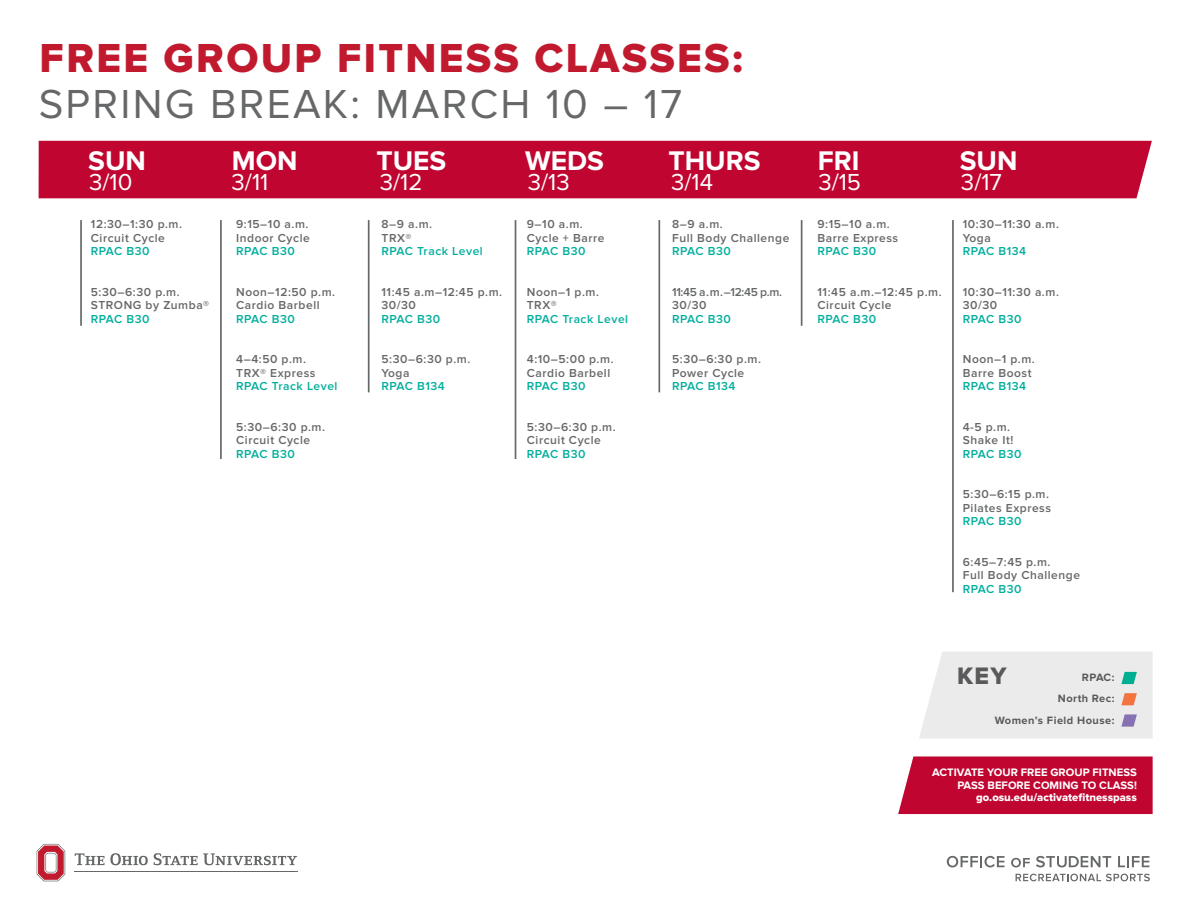
<style>
.page{position:relative;width:1188px;height:918px;background:#fff}
.page>*{position:absolute;margin:0;border:0;box-sizing:border-box;transform-origin:0 0}
.t1{font:42px "Proxima Nova Extrabld";letter-spacing:.055em;color:#c11a2f}
.t2{font:42px "Proxima Nova";letter-spacing:.055em;color:#656768}
.t3{font:700 28.05px "Proxima Nova";color:#fff}
.t4{font:24.75px "Proxima Nova Extrabld";color:#58595b}
.t5{font:24px "Proxima Nova";color:#fff}
.t6{font:600 12px/13.5px "Proxima Nova";letter-spacing:.045em;color:#656768}
.t7{font:600 12px "Proxima Nova";letter-spacing:.045em;color:#00ae9d}
.t8{font:600 12px/13.5px "Proxima Nova";letter-spacing:-.03em;color:#656768}
.t9{font:700 11.25px/12.5px "Proxima Nova";color:#fff;text-align:right}
.t10{font:11.25px "Proxima Nova Extrabld";color:#fff}
.t11{font:700 11.1px/21.3px "Proxima Nova";letter-spacing:.045em;color:#58595b;text-align:right}
</style>
<div class="page">
<svg style="left:947px;top:856px;width:58px;height:11px"></svg>
<svg style="left:1011px;top:858px;width:19px;height:9px"></svg>
<svg style="left:1036px;top:856px;width:75px;height:11px"></svg>
<svg style="left:1118px;top:856px;width:31px;height:11px"></svg>
<svg style="left:1016px;top:874px;width:134px;height:7px"></svg>
<hr style="left:75px;top:871px;width:223px;height:1px;background:#656768">
<svg style="left:37px;top:844px;width:28px;height:37px"></svg>
<svg style="left:75px;top:853px;width:73px;height:12px"></svg>
<svg style="left:154px;top:853px;width:143px;height:12px"></svg>
<div style="left:38px;top:141px;width:1114px;height:57px;background:#c00630"></div>
<hr style="left:220px;top:220px;width:2px;height:239px;background:#656768">
<hr style="left:80px;top:220px;width:2px;height:106px;background:#656768">
<hr style="left:368px;top:220px;width:2px;height:172px;background:#656768">
<hr style="left:515px;top:220px;width:1px;height:239px;background:#656768">
<hr style="left:658px;top:220px;width:2px;height:172px;background:#656768">
<hr style="left:801px;top:220px;width:1px;height:106px;background:#656768">
<hr style="left:952px;top:220px;width:2px;height:372px;background:#656768">
<svg style="left:919px;top:651px;width:234px;height:88px;background:#e9eaea"></svg>
<div style="left:898px;top:756px;width:255px;height:58px;background:#c00630"></div>
<h1 class="t1" style="left:40px;top:33px;width:705px">FREE GROUP FITNESS CLASSES:</h1>
<h1 class="t2" style="left:39px;top:80px;width:645px">SPRING BREAK: MARCH 10 – 17</h1>
<h2 class="t3" style="left:88px;top:144px;width:59px">SUN</h2>
<h2 class="t3" style="left:232px;top:144px;width:67px">MON</h2>
<h2 class="t3" style="left:376px;top:144px;width:71px">TUES</h2>
<h2 class="t3" style="left:525px;top:144px;width:80px">WEDS</h2>
<h2 class="t3" style="left:668px;top:144px;width:94px">THURS</h2>
<h2 class="t3" style="left:818px;top:144px;width:43px">FRI</h2>
<h2 class="t3" style="left:960px;top:144px;width:59px">SUN</h2>
<h3 class="t5" style="left:89px;top:168px;width:45px">3/10</h3>
<h3 class="t5" style="left:232px;top:168px;width:38px">3/11</h3>
<h3 class="t5" style="left:380px;top:168px;width:44px">3/12</h3>
<h3 class="t5" style="left:528px;top:168px;width:43px">3/13</h3>
<h3 class="t5" style="left:671px;top:168px;width:43px">3/14</h3>
<h3 class="t5" style="left:818px;top:168px;width:44px">3/15</h3>
<h3 class="t5" style="left:961px;top:168px;width:42px">3/17</h3>
<p class="t6" style="left:91px;top:218px;width:93px">12:30–1:30 p.m.<br>Circuit Cycle</p>
<p class="t7" style="left:91px;top:245px;width:60px">RPAC B30</p>
<p class="t6" style="left:91px;top:285px;width:120px">5:30–6:30 p.m.<br>STRONG by Zumba®</p>
<p class="t7" style="left:91px;top:312px;width:60px">RPAC B30</p>
<p class="t6" style="left:236px;top:218px;width:75px">9:15–10 a.m.<br>Indoor Cycle</p>
<p class="t7" style="left:236px;top:245px;width:60px">RPAC B30</p>
<p class="t6" style="left:236px;top:285px;width:100px">Noon–12:50 p.m.<br>Cardio Barbell</p>
<p class="t7" style="left:236px;top:312px;width:60px">RPAC B30</p>
<p class="t6" style="left:236px;top:353px;width:81px">4–4:50 p.m.<br>TRX® Express</p>
<p class="t7" style="left:236px;top:380px;width:103px">RPAC Track Level</p>
<p class="t6" style="left:236px;top:420px;width:90px">5:30–6:30 p.m.<br>Circuit Cycle</p>
<p class="t7" style="left:236px;top:447px;width:60px">RPAC B30</p>
<p class="t6" style="left:382px;top:218px;width:52px">8–9 a.m.<br>TRX®</p>
<p class="t7" style="left:382px;top:245px;width:103px">RPAC Track Level</p>
<p class="t6" style="left:382px;top:285px;width:122px">11:45 a.m–12:45 p.m.<br>30/30</p>
<p class="t7" style="left:382px;top:312px;width:60px">RPAC B30</p>
<p class="t6" style="left:382px;top:353px;width:90px">5:30–6:30 p.m.<br>Yoga</p>
<p class="t7" style="left:382px;top:380px;width:65px">RPAC B134</p>
<p class="t6" style="left:527px;top:218px;width:79px">9–10 a.m.<br>Cycle + Barre</p>
<p class="t7" style="left:527px;top:245px;width:60px">RPAC B30</p>
<p class="t6" style="left:527px;top:285px;width:74px">Noon–1 p.m.<br>TRX®</p>
<p class="t7" style="left:527px;top:312px;width:103px">RPAC Track Level</p>
<p class="t6" style="left:527px;top:353px;width:88px">4:10–5:00 p.m.<br>Cardio Barbell</p>
<p class="t7" style="left:527px;top:380px;width:60px">RPAC B30</p>
<p class="t6" style="left:527px;top:420px;width:90px">5:30–6:30 p.m.<br>Circuit Cycle</p>
<p class="t7" style="left:527px;top:447px;width:60px">RPAC B30</p>
<p class="t6" style="left:672px;top:218px;width:119px">8–9 a.m.<br>Full Body Challenge</p>
<p class="t7" style="left:672px;top:245px;width:60px">RPAC B30</p>
<p class="t8" style="left:672px;top:285px;width:111px">11:45 a.m.–12:45 p.m.<br>30/30</p>
<p class="t7" style="left:672px;top:312px;width:60px">RPAC B30</p>
<p class="t6" style="left:672px;top:353px;width:90px">5:30–6:30 p.m.<br>Power Cycle</p>
<p class="t7" style="left:672px;top:380px;width:65px">RPAC B134</p>
<p class="t6" style="left:818px;top:218px;width:82px">9:15–10 a.m.<br>Barre Express</p>
<p class="t7" style="left:818px;top:245px;width:60px">RPAC B30</p>
<p class="t6" style="left:818px;top:285px;width:126px">11:45 a.m.–12:45 p.m.<br>Circuit Cycle</p>
<p class="t7" style="left:818px;top:312px;width:60px">RPAC B30</p>
<p class="t6" style="left:963px;top:218px;width:98px">10:30–11:30 a.m.<br>Yoga</p>
<p class="t7" style="left:963px;top:245px;width:65px">RPAC B134</p>
<p class="t6" style="left:963px;top:285px;width:98px">10:30–11:30 a.m.<br>30/30</p>
<p class="t7" style="left:963px;top:312px;width:60px">RPAC B30</p>
<p class="t6" style="left:963px;top:353px;width:74px">Noon–1 p.m.<br>Barre Boost</p>
<p class="t7" style="left:963px;top:380px;width:65px">RPAC B134</p>
<p class="t6" style="left:963px;top:420px;width:52px">4-5 p.m.<br>Shake It!</p>
<p class="t7" style="left:963px;top:447px;width:60px">RPAC B30</p>
<p class="t6" style="left:963px;top:488px;width:90px">5:30–6:15 p.m.<br>Pilates Express</p>
<p class="t7" style="left:963px;top:515px;width:60px">RPAC B30</p>
<p class="t6" style="left:963px;top:555px;width:119px">6:45–7:45 p.m.<br>Full Body Challenge</p>
<p class="t7" style="left:963px;top:582px;width:60px">RPAC B30</p>
<h3 class="t4" style="left:957px;top:661px;width:51px">KEY</h3>
<p class="t11" style="left:995px;top:667px;width:121px">RPAC:<br>North Rec:<br>Women’s Field House:</p>
<p class="t9" style="left:932px;top:766px;width:206px">ACTIVATE YOUR FREE GROUP FITNESS<br>PASS BEFORE COMING TO CLASS!</p>
<p class="t10" style="left:976px;top:791px;width:162px">go.osu.edu/activatefitnesspass</p>
</div>
